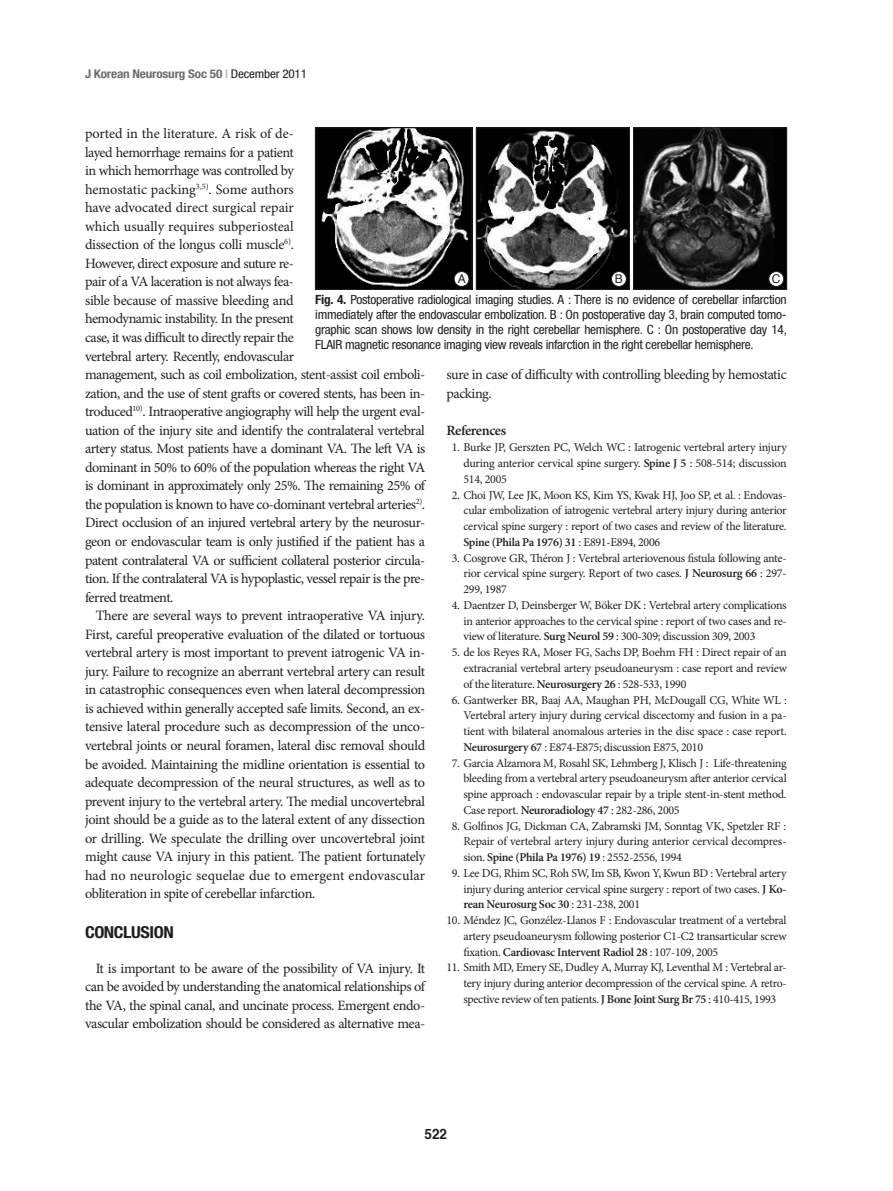
<style>
.page{position:relative;width:893px;height:1191px;background:#fff}
.page>*{position:absolute;margin:0;border:0;box-sizing:border-box;transform-origin:0 0}
.중제_JKNS{font:700 condensed 16.5px "Helvetica Neue LT Std";letter-spacing:-.025em;color:#231f20;scale:1.1 1}
.본문_JKNS{font:14.25px/18.6px "Minion Pro";letter-spacing:-.035em;color:#231f20}
.본문_JKNS-2{font:600 14.25px "Minion Pro";letter-spacing:-.03em;color:#231f20}
.t1{font:700 14.25px "Helvetica";color:#231f20;scale:.95 1}
.사진설명_JKNS{font:condensed 12.75px/15px "Helvetica Neue LT Std";letter-spacing:-.02em;color:#231f20;text-align:justify;scale:1.05 1}
.레퍼런스_JKNS{font:12px/15.8px "Minion Pro";letter-spacing:-.025em;color:#231f20;text-align:justify}
.t2{font:700 condensed 12px "Helvetica Neue LT Std";letter-spacing:-.015em;color:#6c6d70;scale:1.1 1}
.t3{font:12px "Helvetica";color:#231f20}
.s1{color:#bcbdc0}
.s2{font-weight:400;color:#231f20}
.s3{font-weight:700}
.s4{font-weight:600}
</style>
<div class="page">
<img style="left:317px;top:130px;width:153px;height:158px">
<div style="left:315px;top:128px;width:157px;height:162px;border:1px solid #231f20"></div>
<img style="left:478px;top:130px;width:149px;height:158px">
<div style="left:476px;top:128px;width:153px;height:162px;border:1px solid #231f20"></div>
<img style="left:635px;top:130px;width:150px;height:158px">
<div style="left:633px;top:128px;width:154px;height:162px;border:1px solid #231f20"></div>
<div style="left:454px;top:271px;width:15px;height:15px;background:#fff;border-radius:50%"></div>
<div style="left:454px;top:271px;width:15px;height:16px;border:1px solid #231f20;border-radius:50%"></div>
<div style="left:611px;top:271px;width:15px;height:15px;background:#fff;border-radius:50%"></div>
<div style="left:611px;top:271px;width:15px;height:16px;border:1px solid #231f20;border-radius:50%"></div>
<div style="left:769px;top:271px;width:15px;height:15px;background:#fff;border-radius:50%"></div>
<div style="left:769px;top:271px;width:15px;height:16px;border:1px solid #231f20;border-radius:50%"></div>
<p class="t2" style="left:85px;top:66px;width:203px">J Korean Neurosurg Soc 50 <span class="s1">|</span> <span class="s2">December 2011</span></p>
<p class="본문_JKNS" style="left:85px;top:124px;width:342px">ported in the literature. A risk of de-<br>layed hemorrhage remains for a patient<br>in which hemorrhage was controlled by<br>hemostatic packing<sup>3,5)</sup>. Some authors<br>have advocated direct surgical repair<br>which usually requires subperiosteal<br>dissection of the longus colli muscle<sup>6)</sup>.<br>However, direct exposure and suture re-<br>pair of a VA laceration is not always fea-<br>sible because of massive bleeding and<br>hemodynamic instability. In the present<br>case, it was difficult to directly repair the<br>vertebral artery. Recently, endovascular<br>management, such as coil embolization, stent-assist coil emboli&shy;zation, and the use of stent grafts or covered stents, has been in&shy;troduced<sup>10)</sup>. Intraoperative angiography will help the urgent eval&shy;uation of the injury site and identify the contralateral vertebral artery status. Most patients have a dominant VA. The left VA is dominant in 50% to 60% of the population whereas the right VA is dominant in approximately only 25%. The remaining 25% of the population is known to have co-dominant vertebral arteries<sup>2)</sup>.<br>Direct occlusion of an injured vertebral artery by the neurosur&shy;geon or endovascular team is only justified if the patient has a patent contralateral VA or sufficient collateral posterior circula&shy;tion. If the contralateral VA is hypoplastic, vessel repair is the pre&shy;ferred treatment.</p>
<p class="본문_JKNS" style="left:85px;top:606px;width:342px;text-align:justify;text-indent:11px">There are several ways to prevent intraoperative VA injury.<br>First, careful preoperative evaluation of the dilated or tortuous vertebral artery is most important to prevent iatrogenic VA in&shy;jury. Failure to recognize an aberrant vertebral artery can result in catastrophic consequences even when lateral decompression is achieved within generally accepted safe limits. Second, an ex&shy;tensive lateral procedure such as decompression of the unco&shy;vertebral joints or neural foramen, lateral disc removal should be avoided. Maintaining the midline orientation is essential to adequate decompression of the neural structures, as well as to prevent injury to the vertebral artery. The medial uncovertebral joint should be a guide as to the lateral extent of any dissection or drilling. We speculate the drilling over uncovertebral joint might cause VA injury in this patient. The patient fortunately had no neurologic sequelae due to emergent endovascular obliteration in spite of cerebellar infarction.</p>
<p class="중제_JKNS" style="left:85px;top:922px;width:82px">CONCLUSION</p>
<p class="본문_JKNS" style="left:85px;top:958px;width:342px;text-align:justify;text-indent:11px">It is important to be aware of the possibility of VA injury. It can be avoided by understanding the anatomical relationships of the VA, the spinal canal, and uncinate process. Emergent endo&shy;vascular embolization should be considered as alternative mea-</p>
<p class="t3" style="left:458px;top:270px;width:10px">A</p>
<p class="t3" style="left:615px;top:270px;width:10px">B</p>
<p class="t3" style="left:772px;top:270px;width:10px">C</p>
<p class="사진설명_JKNS" style="left:315px;top:292px;width:451px"><span class="s3">Fig. 4.</span> Postoperative radiological imaging studies. A : There is no evidence of cerebellar infarction immediately after the endovascular embolization. B : On postoperative day 3, brain computed tomo&shy;graphic scan shows low density in the right cerebellar hemisphere. C : On postoperative day 14, FLAIR magnetic resonance imaging view reveals infarction in the right cerebellar hemisphere.</p>
<p class="본문_JKNS" style="left:446px;top:365px;width:342px">sure in case of difficulty with controlling bleeding by hemostatic packing.</p>
<p class="본문_JKNS-2" style="left:446px;top:420px;width:61px">References</p>
<p class="레퍼런스_JKNS" style="left:463px;top:440px;width:325px;text-indent:-12px">1. Burke JP, Gerszten PC, Welch WC : Iatrogenic vertebral artery injury during anterior cervical spine surgery. <span class="s4">Spine J 5</span> : 508-514; discussion 514, 2005</p>
<p class="레퍼런스_JKNS" style="left:463px;top:487px;width:325px;text-indent:-12px">2. Choi JW, Lee JK, Moon KS, Kim YS, Kwak HJ, Joo SP, et al. : Endovas&shy;cular embolization of iatrogenic vertebral artery injury during anterior cervical spine surgery : report of two cases and review of the literature.<br><span class="s4">Spine (Phila Pa 1976) 31</span> : E891-E894, 2006</p>
<p class="레퍼런스_JKNS" style="left:463px;top:550px;width:325px;text-indent:-12px">3. Cosgrove GR, Théron J : Vertebral arteriovenous fistula following ante&shy;rior cervical spine surgery. Report of two cases. <span class="s4">J Neurosurg 66</span> : 297- 299, 1987</p>
<p class="레퍼런스_JKNS" style="left:463px;top:597px;width:325px;text-indent:-12px">4. Daentzer D, Deinsberger W, Böker DK : Vertebral artery complications in anterior approaches to the cervical spine : report of two cases and re&shy;view of literature. <span class="s4">Surg Neurol 59</span> : 300-309; discussion 309, 2003</p>
<p class="레퍼런스_JKNS" style="left:463px;top:644px;width:325px;text-indent:-12px">5. de los Reyes RA, Moser FG, Sachs DP, Boehm FH : Direct repair of an extracranial vertebral artery pseudoaneurysm : case report and review of the literature. <span class="s4">Neurosurgery 26</span> : 528-533, 1990</p>
<p class="레퍼런스_JKNS" style="left:463px;top:692px;width:325px;text-indent:-12px">6. Gantwerker BR, Baaj AA, Maughan PH, McDougall CG, White WL :<br>Vertebral artery injury during cervical discectomy and fusion in a pa&shy;tient with bilateral anomalous arteries in the disc space : case report.<br><span class="s4">Neurosurgery 67</span> : E874-E875; discussion E875, 2010</p>
<p class="레퍼런스_JKNS" style="left:463px;top:755px;width:325px;text-indent:-12px">7. Garcia Alzamora M, Rosahl SK, Lehmberg J, Klisch J : Life-threatening bleeding from a vertebral artery pseudoaneurysm after anterior cervical spine approach : endovascular repair by a triple stent-in-stent method.<br>Case report. <span class="s4">Neuroradiology 47</span> : 282-286, 2005</p>
<p class="레퍼런스_JKNS" style="left:463px;top:818px;width:325px;text-indent:-12px">8. Golfinos JG, Dickman CA, Zabramski JM, Sonntag VK, Spetzler RF :<br>Repair of vertebral artery injury during anterior cervical decompres&shy;sion. <span class="s4">Spine (Phila Pa 1976) 19</span> : 2552-2556, 1994</p>
<p class="레퍼런스_JKNS" style="left:463px;top:865px;width:325px;text-indent:-12px">9. Lee DG, Rhim SC, Roh SW, Im SB, Kwon Y, Kwun BD : Vertebral artery injury during anterior cervical spine surgery : report of two cases. <span class="s4">J Ko&shy;rean Neurosurg Soc 30</span> : 231-238, 2001</p>
<p class="레퍼런스_JKNS" style="left:463px;top:912px;width:325px;text-indent:-17px">10. Méndez JC, Gonzélez-Llanos F : Endovascular treatment of a vertebral artery pseudoaneurysm following posterior C1-C2 transarticular screw fixation. <span class="s4">Cardiovasc Intervent Radiol 28</span> : 107-109, 2005</p>
<p class="레퍼런스_JKNS" style="left:463px;top:959px;width:325px;text-indent:-17px">11. Smith MD, Emery SE, Dudley A, Murray KJ, Leventhal M : Vertebral ar&shy;tery injury during anterior decompression of the cervical spine. A retro&shy;spective review of ten patients. <span class="s4">J Bone Joint Surg Br 75</span> : 410-415, 1993</p>
<p class="t1" style="left:425px;top:1123px;width:25px">522</p>
</div>
